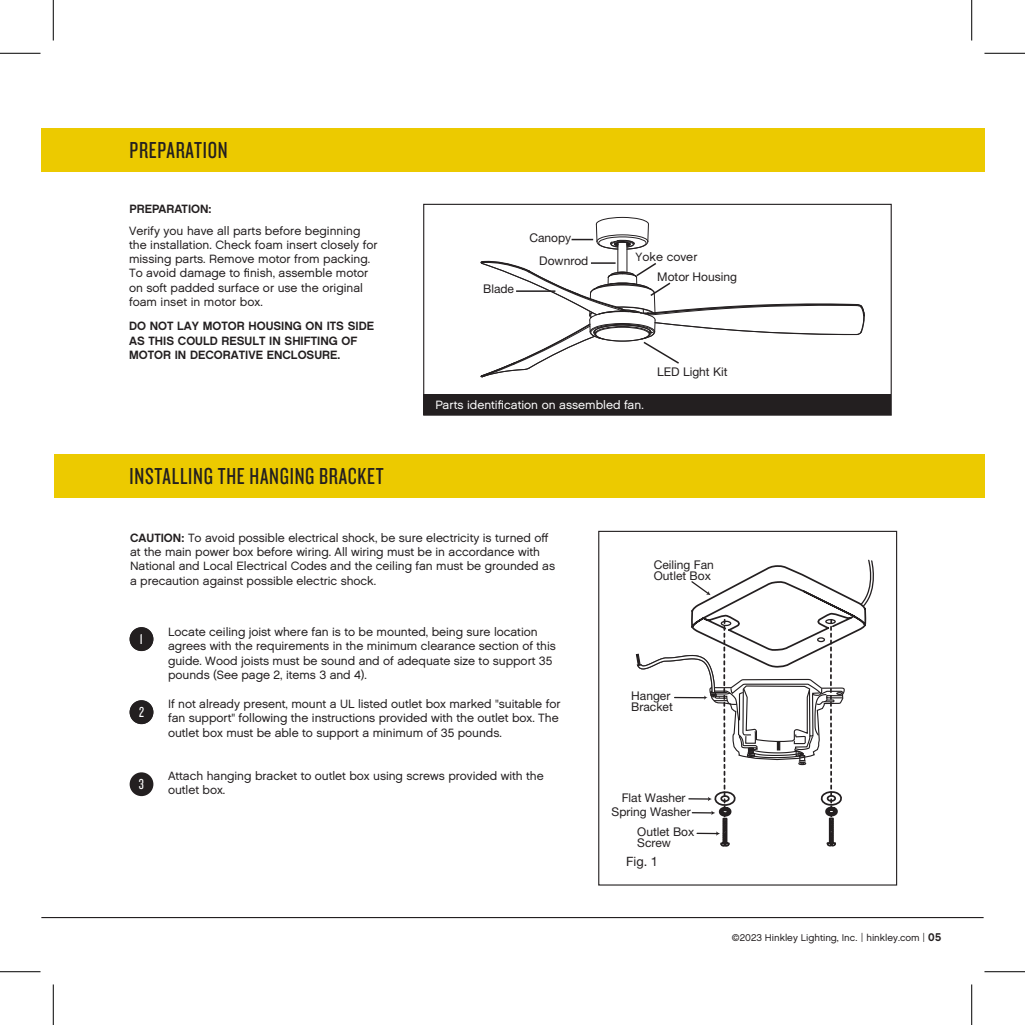
<style>
.page{position:relative;width:1025px;height:1025px;background:#fff}
.page>*{position:absolute;margin:0;border:0;box-sizing:border-box;transform-origin:0 0}
.t1{font:24px "Knockout HTF28 Junior Featherwt";letter-spacing:.03em;color:#231f20}
.t2{font:15px "Knockout HTF28 Junior Featherwt";color:#fff}
.t3{font:12.9px "Helvetica Neue LT Pro";color:#231f20}
.t4{font:12px/14.4px "Chalet London Nineteen Sixty";letter-spacing:-.005em;color:#231f20}
.t5{font:12px/10.8px "Helvetica Neue LT Pro";color:#231f20}
.t6{font:12px/14.4px "Chalet New York Nineteen Sixty";color:#231f20}
.t7{font:12px "Chalet London Nineteen Sixty";color:#fff}
.t8{font:9.75px "Chalet London Nineteen Sixty";color:#231f20}
.s1{font-family:"Chalet New York Nineteen Sixty"}
.s2{font-family:"Archer Pro";font-weight:500}
.s3{font-family:"Chalet New York Nineteen Sixty";font-size:11.25px}
</style>
<div class="page">
<hr style="left:41px;top:917px;width:942px;height:1px;background:#231f20">
<div style="left:40px;top:128px;width:944px;height:43px;background:#ecca00"></div>
<div style="left:54px;top:454px;width:930px;height:43px;background:#ecca00"></div>
<div style="left:598px;top:531px;width:299px;height:354px;border:1px solid #231f20"></div>
<div style="left:423px;top:394px;width:468px;height:21px;background:#231f20"></div>
<div style="left:130px;top:627px;width:23px;height:24px;background:#231f20;border-radius:50%"></div>
<div style="left:130px;top:700px;width:23px;height:24px;background:#231f20;border-radius:50%"></div>
<div style="left:130px;top:772px;width:23px;height:24px;background:#231f20;border-radius:50%"></div>
<svg style="left:635px;top:559px;width:239px;height:288px"></svg>
<svg style="left:480px;top:217px;width:385px;height:161px"></svg>
<hr style="left:0;top:53px;width:40px;height:1px;background:#000">
<hr style="left:984px;top:53px;width:41px;height:1px;background:#000">
<hr style="left:0;top:971px;width:40px;height:1px;background:#000">
<hr style="left:984px;top:971px;width:41px;height:1px;background:#000">
<hr style="left:53px;top:0;width:1px;height:41px;background:#000">
<hr style="left:53px;top:984px;width:1px;height:41px;background:#000">
<hr style="left:971px;top:0;width:1px;height:41px;background:#000">
<hr style="left:971px;top:984px;width:1px;height:41px;background:#000">
<h1 class="t1" style="left:130px;top:138px;width:99px">PREPARATION</h1>
<p class="t6" style="left:130px;top:202px;width:83px">PREPARATION:</p>
<p class="t4" style="left:129px;top:223px;width:250px">Verify you have all parts before beginning the installation. Check foam insert closely for missing parts. Remove motor from packing.<br>To avoid damage to finish, assemble motor on soft padded surface or use the original foam inset in motor box.</p>
<p class="t6" style="left:129px;top:319px;width:246px">DO NOT LAY MOTOR HOUSING ON ITS SIDE<br>AS THIS COULD RESULT IN SHIFTING OF<br>MOTOR IN DECORATIVE ENCLOSURE.</p>
<h1 class="t1" style="left:130px;top:464px;width:256px">INSTALLING THE HANGING BRACKET</h1>
<p class="t5" style="left:529px;top:232px;width:43px">Canopy</p>
<p class="t5" style="left:483px;top:283px;width:32px">Blade</p>
<p class="t5" style="left:539px;top:255px;width:51px">Downrod</p>
<p class="t4" style="left:635px;top:250px;width:63px">Yoke cover</p>
<p class="t5" style="left:657px;top:271px;width:81px">Motor Housing</p>
<p class="t5" style="left:657px;top:366px;width:72px">LED Light Kit</p>
<p class="t7" style="left:435px;top:398px;width:210px">Parts identification on assembled fan.</p>
<p class="t4" style="left:130px;top:530px;width:426px"><span class="s1">CAUTION:</span> To avoid possible electrical shock, be sure electricity is turned off at the main power box before wiring. All wiring must be in accordance with National and Local Electrical Codes and the ceiling fan must be grounded as a precaution against possible electric shock.</p>
<p class="t4" style="left:168px;top:624px;width:389px">Locate ceiling joist where fan is to be mounted, being sure location agrees with the requirements in the minimum clearance section of this guide. Wood joists must be sound and of adequate size to support 35 pounds (See page 2, items 3 and 4).</p>
<p class="t4" style="left:168px;top:696px;width:394px">If not already present, mount a UL listed outlet box marked "suitable for fan support" following the instructions provided with the outlet box. The outlet box must be able to support a minimum of 35 pounds.</p>
<p class="t4" style="left:168px;top:768px;width:377px">Attach hanging bracket to outlet box using screws provided with the outlet box.</p>
<p class="t2" style="left:140px;top:631px;width:4px">1</p>
<p class="t2" style="left:139px;top:704px;width:6px">2</p>
<p class="t2" style="left:139px;top:777px;width:7px">3</p>
<p class="t5" style="left:654px;top:559px;width:61px">Ceiling Fan<br>Outlet Box</p>
<p class="t5" style="left:631px;top:690px;width:43px">Hanger<br>Bracket</p>
<p class="t5" style="left:611px;top:790px;width:81px;line-height:14.1px;text-align:center">Flat Washer<br>Spring Washer</p>
<p class="t3" style="left:626px;top:853px;width:33px">Fig. 1</p>
<p class="t5" style="left:637px;top:826px;width:59px">Outlet Box<br>Screw</p>
<p class="t8" style="left:732px;top:931px;width:211px">©2023 Hinkley Lighting, Inc. <span class="s2">|</span> hinkley.com <span class="s2">|</span> <span class="s3">05</span></p>
</div>
